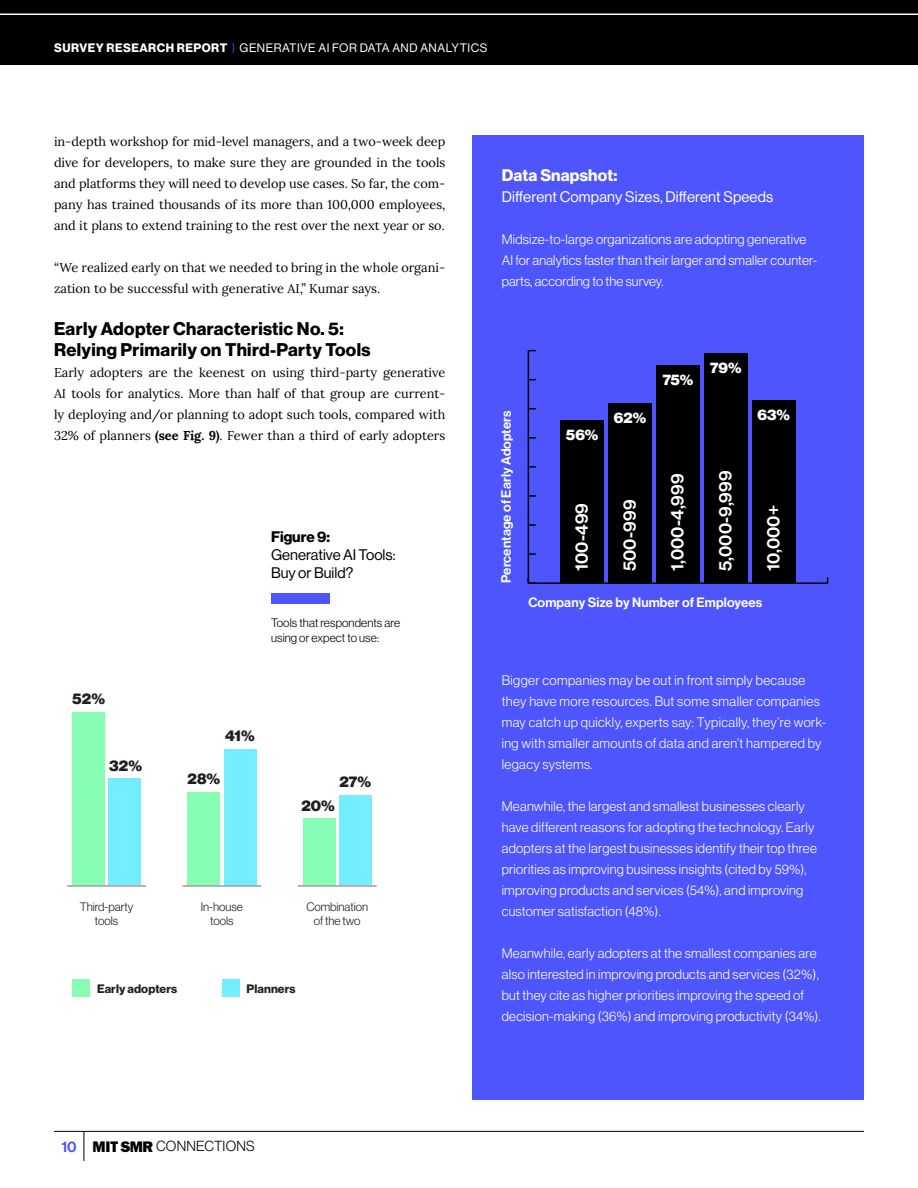
<style>
.page{position:relative;width:918px;height:1188px;background:#fff}
.page>*{position:absolute;margin:0;border:0;box-sizing:border-box;transform-origin:0 0}
.t1{font:18px/21px "N Haas Grotesk DS Std 75 Bd";letter-spacing:.02em;color:#000}
.t2{font:17.7px "N Haas Grotesk DS Pro 65 Md";letter-spacing:.01em;color:#fff}
.t3{font:17.7px/21.3px "Myriad Pro";color:#000}
.t4{font:16.5px "N Haas Grotesk DS Std 75 Bd";letter-spacing:.01em;color:#fff}
.t5{font:15.3px "N Haas Grotesk DS Std 95 Blk";color:#231f20}
.t6{font:15px "N Haas Grotesk DS Std 55 Rg";letter-spacing:.01em;color:#fff}
.t7{font:15px/18px "N Haas Grotesk DS Std 55 Rg";color:#000}
.t8{font:15px "N Haas Grotesk DS Std 95 Blk";color:#fff}
.t9{font:15px "N Haas Grotesk DS Std 75 Bd";color:#000}
.t10{font:14.25px "N Haas Grotesk DS Std 45 Lt";letter-spacing:.015em;color:#000}
.t11{font:13.5px/21px "N Haas Grotesk DS Std 45 Lt";letter-spacing:.02em;color:#fff}
.t12{font:13.35px "N Haas Grotesk DS Pro 65 Md";letter-spacing:.01em;color:#fff}
.t13{font:12.75px/21px "Lora";color:#000;text-align:justify}
.t14{font:12px "N Haas Grotesk DS Std 55 Rg";letter-spacing:.04em;color:#fff}
.t15{font:12px/14.4px "N Haas Grotesk DS Std 45 Lt";color:#231f20;text-align:center}
.t16{font:12px/15px "N Haas Grotesk DS Std 45 Lt";letter-spacing:.01em;color:#000}
.t17{font:12px "N Haas Grotesk DS Std 75 Bd";letter-spacing:.01em;color:#231f20}
.s1{font-family:"N Haas Grotesk DS Std 75 Bd"}
.s2{color:#4e55fd}
.s3{font-weight:700}
.s4{font-family:"N Haas Grotesk DS Std 65 Md";font-size:15px;color:#4e55fd}
.s5{font-family:"ITC Franklin Gothic Std Hvy";font-size:15.45px}
</style>
<div class="page">
<div style="left:0;top:0;width:918px;height:65px;background:#000"></div>
<hr style="left:54px;top:1131px;width:810px;height:1px;background:#000">
<hr style="left:84px;top:1131px;width:1px;height:30px;background:#000">
<hr style="left:0;top:14px;width:918px;height:1px;background:#fff">
<div style="left:472px;top:135px;width:392px;height:965px;background:#4e55fd"></div>
<hr style="left:528px;top:351px;width:1px;height:232px;background:#000">
<div style="left:752px;top:400px;width:43px;height:183px;background:#000"></div>
<div style="left:704px;top:354px;width:43px;height:229px;background:#000"></div>
<div style="left:656px;top:365px;width:44px;height:218px;background:#000"></div>
<div style="left:609px;top:403px;width:43px;height:180px;background:#000"></div>
<div style="left:561px;top:420px;width:43px;height:163px;background:#000"></div>
<hr style="left:528px;top:582px;width:300px;height:2px;background:#000">
<svg style="left:528px;top:577px;width:8px;height:7px"></svg>
<svg style="left:529px;top:553px;width:7px;height:2px"></svg>
<svg style="left:529px;top:524px;width:7px;height:2px"></svg>
<svg style="left:529px;top:495px;width:7px;height:2px"></svg>
<svg style="left:529px;top:466px;width:7px;height:2px"></svg>
<svg style="left:529px;top:437px;width:7px;height:2px"></svg>
<div style="left:271px;top:593px;width:58px;height:11px;background:#4e55fd"></div>
<div style="left:73px;top:979px;width:17px;height:18px;background:#88fdb4"></div>
<div style="left:222px;top:979px;width:17px;height:18px;background:#74eeff"></div>
<div style="left:339px;top:795px;width:32px;height:90px;background:#74eeff"></div>
<div style="left:303px;top:819px;width:32px;height:66px;background:#88fdb4"></div>
<div style="left:224px;top:749px;width:32px;height:136px;background:#74eeff"></div>
<div style="left:188px;top:792px;width:32px;height:93px;background:#88fdb4"></div>
<div style="left:109px;top:779px;width:32px;height:106px;background:#74eeff"></div>
<div style="left:73px;top:712px;width:32px;height:173px;background:#88fdb4"></div>
<hr style="left:67px;top:885px;width:79px;height:2px;background:#a5a7aa">
<hr style="left:182px;top:885px;width:79px;height:2px;background:#a5a7aa">
<hr style="left:298px;top:885px;width:79px;height:2px;background:#a5a7aa">
<p class="t14" style="left:54px;top:41px;width:435px"><span class="s1">SURVEY RESEARCH REPORT</span> <span class="s2">|</span> GENERATIVE AI FOR DATA AND ANALYTICS</p>
<p class="t13" style="left:54px;top:130px;width:393px">in-depth workshop for mid-level managers, and a two-week deep dive for developers, to make sure they are grounded in the tools and platforms they will need to develop use cases. So far, the com&shy;pany has trained thousands of its more than 100,000 employees, and it plans to extend training to the rest over the next year or so.</p>
<p class="t13" style="left:54px;top:256px;width:393px">“We realized early on that we needed to bring in the whole organi&shy;zation to be successful with generative AI,” Kumar says.</p>
<h1 class="t1" style="left:54px;top:318px;width:318px">Early Adopter Characteristic No. 5:<br>Relying Primarily on Third-Party Tools</h1>
<p class="t13" style="left:54px;top:361px;width:393px">Early adopters are the keenest on using third-party generative AI tools for analytics. More than half of that group are current&shy;ly deploying and/or planning to adopt such tools, compared with 32% of planners <span class="s3">(see Fig. 9)</span>. Fewer than a third of early adopters</p>
<h2 class="t3" style="left:142px;top:413px;width:109px">Early Adopters</h2>
<p class="t5" style="left:72px;top:690px;width:34px">52%</p>
<p class="t5" style="left:109px;top:756px;width:34px">32%</p>
<h2 class="t3" style="left:302px;top:519px;width:34px">79%<br>63%</h2>
<p class="t9" style="left:271px;top:528px;width:60px">Figure 9:</p>
<p class="t7" style="left:271px;top:546px;width:126px">Generative AI Tools:<br>Buy or Build?</p>
<p class="t16" style="left:271px;top:615px;width:131px">Tools that respondents are using or expect to use:</p>
<p class="t5" style="left:225px;top:727px;width:31px">41%</p>
<p class="t5" style="left:188px;top:770px;width:34px">28%</p>
<p class="t5" style="left:339px;top:773px;width:33px">27%</p>
<p class="t5" style="left:301px;top:796px;width:35px">20%</p>
<p class="t15" style="left:80px;top:899px;width:55px">Third-party tools</p>
<p class="t15" style="left:201px;top:899px;width:44px">In-house tools</p>
<p class="t15" style="left:306px;top:899px;width:63px">Combination of the two</p>
<p class="t17" style="left:97px;top:981px;width:82px">Early adopters</p>
<p class="t17" style="left:246px;top:981px;width:51px">Planners</p>
<p class="t4" style="left:502px;top:166px;width:117px">Data Snapshot:</p>
<p class="t6" style="left:502px;top:188px;width:273px">Different Company Sizes, Different Speeds</p>
<p class="t11" style="left:502px;top:229px;width:317px">Midsize-to-large organizations are adopting generative<br>AI for analytics faster than their larger and smaller counter&shy;parts, according to the survey.</p>
<p class="t12" style="left:499px;top:583px;width:174px;rotate:-90deg">Percentage of Early Adopters</p>
<p class="t8" style="left:566px;top:426px;width:34px">56%</p>
<p class="t8" style="left:614px;top:409px;width:34px">62%</p>
<h2 class="t2" style="left:571px;top:571px;width:70px;rotate:-90deg">100-499</h2>
<h2 class="t2" style="left:619px;top:571px;width:73px;rotate:-90deg">500-999</h2>
<p class="t8" style="left:663px;top:371px;width:32px">75%</p>
<p class="t8" style="left:710px;top:359px;width:33px">79%</p>
<p class="t8" style="left:757px;top:406px;width:34px">63%</p>
<h2 class="t2" style="left:667px;top:571px;width:99px;rotate:-90deg">1,000-4,999</h2>
<h2 class="t2" style="left:715px;top:571px;width:102px;rotate:-90deg">5,000-9,999</h2>
<h2 class="t2" style="left:763px;top:571px;width:67px;rotate:-90deg">10,000+</h2>
<p class="t12" style="left:528px;top:595px;width:235px">Company Size by Number of Employees</p>
<p class="t11" style="left:502px;top:670px;width:326px">Bigger companies may be out in front simply because they have more resources. But some smaller companies may catch up quickly, experts say: Typically, they’re work&shy;ing with smaller amounts of data and aren’t hampered by legacy systems.</p>
<p class="t11" style="left:502px;top:796px;width:317px">Meanwhile, the largest and smallest businesses clearly have different reasons for adopting the technology. Early adopters at the largest businesses identify their top three priorities as improving business insights (cited by 59%), improving products and services (54%), and improving customer satisfaction (48%).</p>
<p class="t11" style="left:502px;top:943px;width:320px">Meanwhile, early adopters at the smallest companies are also interested in improving products and services (32%), but they cite as higher priorities improving the speed of decision-making (36%) and improving productivity (34%).</p>
<p class="t10" style="left:61px;top:1138px;width:195px"><span class="s4">10</span> <span class="s5">MIT SMR</span> CONNECTIONS</p>
</div>
